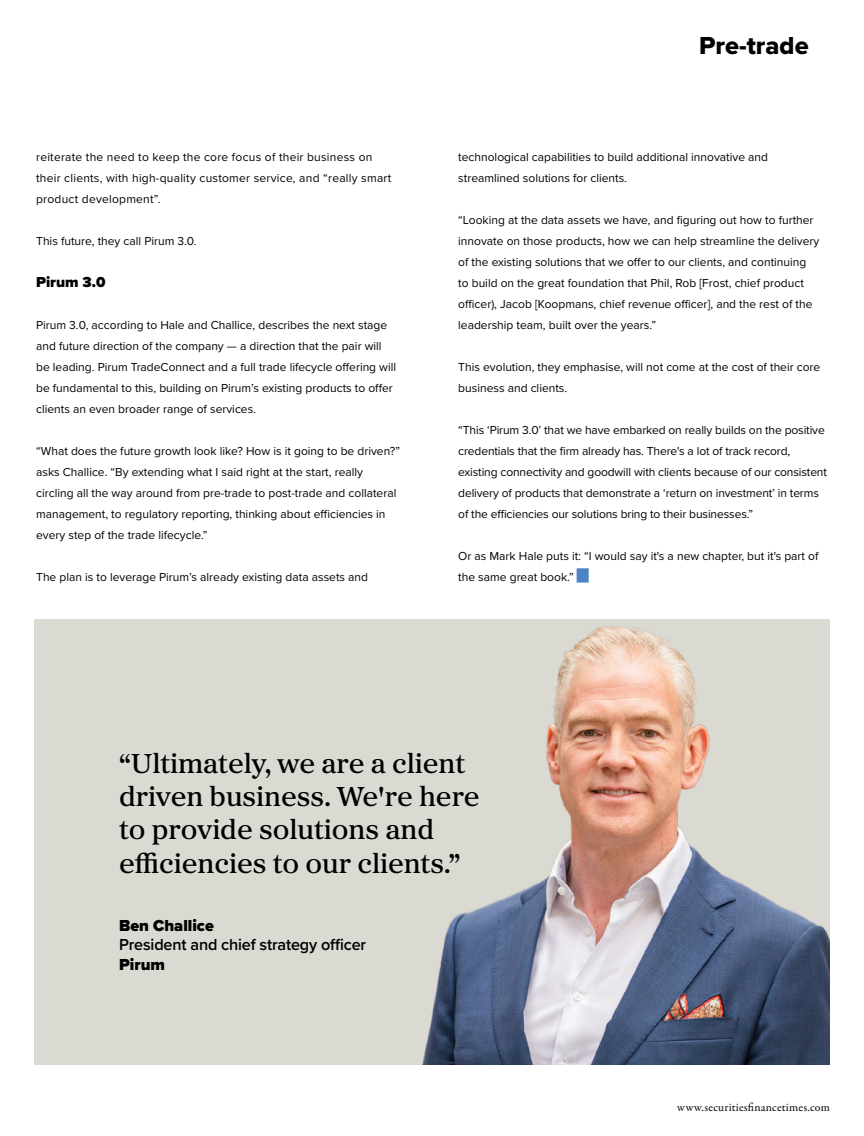
<style>
.page{position:relative;width:864px;height:1136px;background:#fff}
.page>*{position:absolute;margin:0;border:0;box-sizing:border-box;transform-origin:0 0}
.t1{font:500 28.5px/33.5px "Proxima Sera";color:#000}
.t2{font:25.5px "Proxima Nova Extrabld";color:#000}
.t3{font:600 16.5px "Proxima Nova";letter-spacing:-.01em;color:#000}
.t4{font:900 16.5px "Proxima Nova";color:#000}
.t5{font:900 15px "Proxima Nova";color:#000}
.t6{font:12px/21px "Proxima Nova";color:#000}
.t7{font:12px/21px "Proxima Nova";letter-spacing:.02em;color:#000}
.t8{font:12px "Garamond Premr Pro";letter-spacing:.015em;color:#020203}
</style>
<div class="page">
<div style="left:34px;top:619px;width:795px;height:445px;background:#dadad2"></div>
<img style="left:422px;top:625px;width:407px;height:439px">
<p class="t7" style="left:36px;top:146px;width:356px">reiterate the need to keep the core focus of their business on their clients, with high-quality customer service, and “really smart product development”.</p>
<p class="t6" style="left:36px;top:230px;width:162px">This future, they call Pirum 3.0.</p>
<p class="t5" style="left:36px;top:271px;width:71px">Pirum 3.0</p>
<p class="t6" style="left:36px;top:314px;width:361px">Pirum 3.0, according to Hale and Challice, describes the next stage and future direction of the company — a direction that the pair will be leading. Pirum TradeConnect and a full trade lifecycle offering will be fundamental to this, building on Pirum’s existing products to offer clients an even broader range of services.</p>
<p class="t6" style="left:36px;top:440px;width:365px">“What does the future growth look like? How is it going to be driven?” asks Challice. “By extending what I said right at the start, really circling all the way around from pre-trade to post-trade and collateral management, to regulatory reporting, thinking about efficiencies in every step of the trade lifecycle.”</p>
<p class="t6" style="left:36px;top:566px;width:333px">The plan is to leverage Pirum’s already existing data assets and</p>
<h2 class="t2" style="left:698px;top:27px;width:111px">Pre-trade</h2>
<p class="t6" style="left:458px;top:146px;width:311px">technological capabilities to build additional innovative and streamlined solutions for clients.</p>
<p class="t6" style="left:458px;top:209px;width:362px">“Looking at the data assets we have, and figuring out how to further innovate on those products, how we can help streamline the delivery of the existing solutions that we offer to our clients, and continuing to build on the great foundation that Phil, Rob [Frost, chief product officer), Jacob [Koopmans, chief revenue officer], and the rest of the leadership team, built over the years.”</p>
<p class="t6" style="left:458px;top:356px;width:363px">This evolution, they emphasise, will not come at the cost of their core business and clients.</p>
<p class="t6" style="left:458px;top:419px;width:370px">“This ‘Pirum 3.0’ that we have embarked on really builds on the positive credentials that the firm already has. There's a lot of track record, existing connectivity and goodwill with clients because of our consistent delivery of products that demonstrate a ‘return on investment’ in terms of the efficiencies our solutions bring to their businesses.”</p>
<p class="t6" style="left:458px;top:545px;width:361px">Or as Mark Hale puts it: “I would say it's a new chapter, but it's part of the same great book.” <sup>█</sup></p>
<h1 class="t1" style="left:119px;top:745px;width:362px">“Ultimately, we are a client driven business. We're here to provide solutions and efficiencies to our clients.”</h1>
<h3 class="t4" style="left:119px;top:912px;width:96px">Ben Challice</h3>
<h3 class="t3" style="left:119px;top:932px;width:248px">President and chief strategy officer</h3>
<h3 class="t4" style="left:119px;top:951px;width:47px">Pirum</h3>
<p class="t8" style="left:677px;top:1099px;width:154px">www.securitiesfinancetimes.com</p>
</div>
